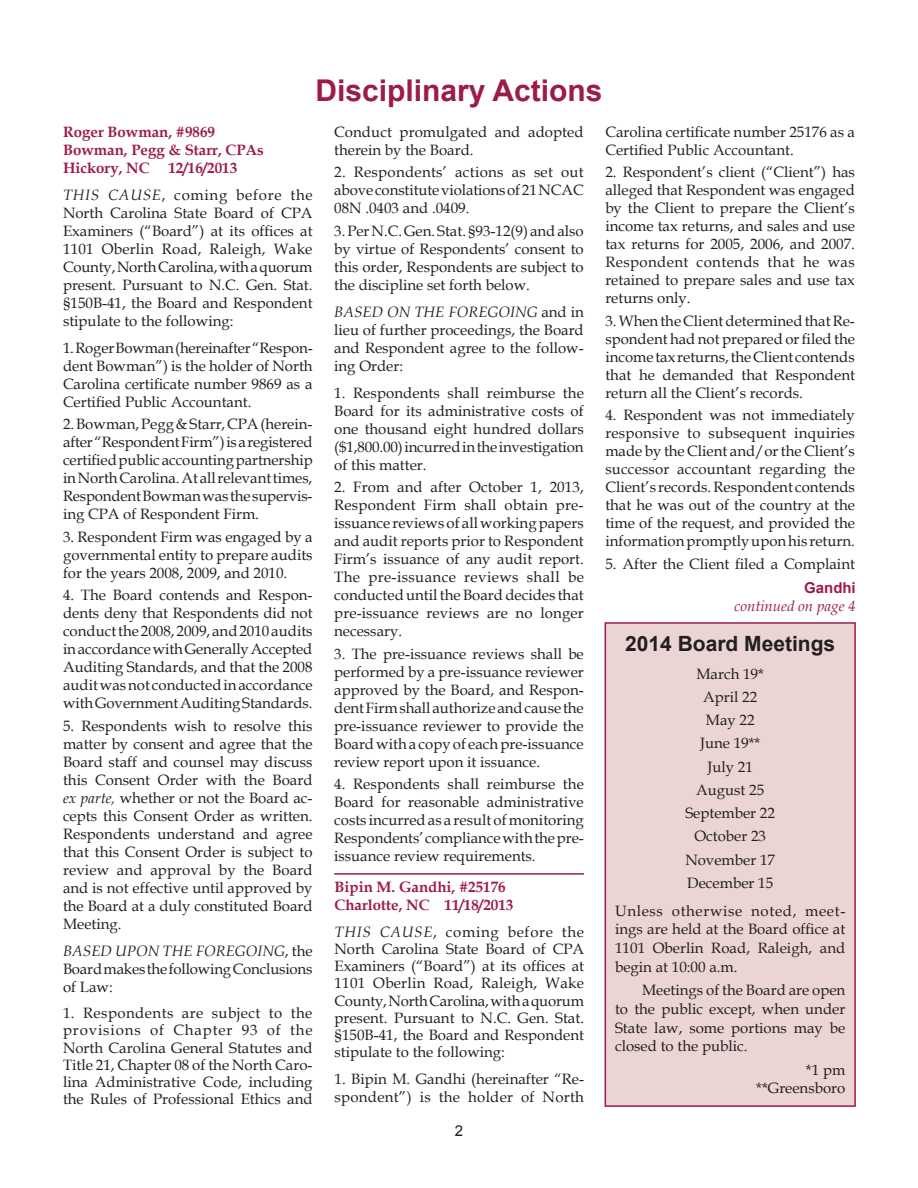
<style>
.page{position:relative;width:918px;height:1188px;background:#fff}
.page>*{position:absolute;margin:0;border:0;box-sizing:border-box;transform-origin:0 0}
.t1{font:700 30px "Arial";color:#9d1b49}
.t2{font:700 21px "Arial";color:#231f20}
.t3{font:15px/18px "Book Antiqua";color:#231f20;text-align:justify}
.t4{font:700 15px/18px "Book Antiqua";color:#9d1b49}
.t5{font:15px/27px "Book Antiqua";letter-spacing:.045em;color:#231f20}
.t6{font:italic 15px "Book Antiqua";color:#231f20}
.t7{font:italic 15px "Book Antiqua";color:#9d1b49}
.t8{font:700 15px "Arial";color:#9d1b49}
.t9{font:15px "Arial";color:#231f20}
.s1{font-weight:700;color:#9d1b49}
.s2{font-style:italic}
</style>
<div class="page">
<div style="left:605px;top:623px;width:250px;height:483px;background:#ead4d4"></div>
<div style="left:605px;top:622px;width:251px;height:485px;border:2px solid #9d1b49"></div>
<hr style="left:334px;top:873px;width:250px;height:2px;background:#9d1b49">
<h1 class="t1" style="left:315px;top:70px;width:289px">Disciplinary Actions</h1>
<p class="t4" style="left:63px;top:123px;width:202px">Roger Bowman, #9869<br>Bowman, Pegg &amp; Starr, CPAs<br>Hickory, NC</p>
<p class="t5" style="left:63px;top:154px;width:251px;text-indent:105px"><span class="s1">12/16/2013<br></span><span class="s2">THIS CAUSE</span>, coming before the</p>
<p class="t3" style="left:63px;top:203px;width:251px">North Carolina State Board of CPA Examiners (“Board”) at its offices at 1101 Oberlin Road, Raleigh, Wake County, North Carolina, with a quorum present. Pursuant to N.C. Gen. Stat. §150B-41, the Board and Respondent stipulate to the following:</p>
<p class="t3" style="left:63px;top:338px;width:251px">1. Roger Bowman (hereinafter “Respon&shy;dent Bowman”) is the holder of North Carolina certificate number 9869 as a Certified Public Accountant.</p>
<p class="t3" style="left:63px;top:415px;width:251px">2. Bowman, Pegg &amp; Starr, CPA (herein&shy;after “Respondent Firm”) is a registered certified public accounting partnership in North Carolina. At all relevant times, Respondent Bowman was the supervis&shy;ing CPA of Respondent Firm.</p>
<p class="t3" style="left:63px;top:527px;width:251px">3. Respondent Firm was engaged by a governmental entity to prepare audits for the years 2008, 2009, and 2010.</p>
<p class="t3" style="left:63px;top:586px;width:251px">4. The Board contends and Respon&shy;dents deny that Respondents did not conduct the 2008, 2009, and 2010 audits in accordance with Generally Accepted Auditing Standards, and that the 2008 audit was not conducted in accordance with Government Auditing Standards.</p>
<p class="t3" style="left:63px;top:716px;width:251px">5. Respondents wish to resolve this matter by consent and agree that the Board staff and counsel may discuss this Consent Order with the Board <span class="s2">EX PARTE,</span> whether or not the Board ac&shy;cepts this Consent Order as written.<br>Respondents understand and agree that this Consent Order is subject to review and approval by the Board and is not effective until approved by the Board at a duly constituted Board Meeting.</p>
<p class="t6" style="left:63px;top:940px;width:111px">BASED UPON THE</p>
<p class="t3" style="left:63px;top:941px;width:251px;text-indent:133px"><span class="s2">FORE GOING</span>, the Board makes the following Conclusions of Law:</p>
<p class="t3" style="left:63px;top:1004px;width:251px;line-height:17.2px">1. Respondents are subject to the provisions of Chapter 93 of the North Carolina General Statutes and Title 21, Chapter 08 of the North Caro&shy;lina Administrative Code, including the Rules of Professional Ethics and</p>
<p class="t3" style="left:334px;top:122px;width:251px">Conduct promulgated and adopted therein by the Board.</p>
<p class="t3" style="left:334px;top:163px;width:251px">2. Respondents’ actions as set out above constitute violations of 21 NCAC 08N .0403 and .0409.</p>
<p class="t3" style="left:334px;top:221px;width:251px">3. Per N.C. Gen. Stat. §93-12(9) and also by virtue of Respondents’ consent to this order, Respondents are subject to the discipline set forth below.</p>
<p class="t6" style="left:334px;top:301px;width:91px">BASED ON THE</p>
<p class="t3" style="left:334px;top:302px;width:251px;text-indent:114px"><span class="s2">FORE GOING</span> and in lieu of further proceedings, the Board and Respondent agree to the follow&shy;ing Order:</p>
<p class="t3" style="left:334px;top:383px;width:251px">1. Respondents shall reimburse the Board for its administrative costs of one thousand eight hundred dollars ($1,800.00) incurred in the investigation of this matter.</p>
<p class="t3" style="left:334px;top:478px;width:251px">2. From and after October 1, 2013, Respondent Firm shall obtain pre&shy;issuance reviews of all working papers and audit reports prior to Respondent Firm’s issuance of any audit report.<br>The pre-issuance reviews shall be conducted until the Board decides that pre-issuance reviews are no longer necessary.</p>
<p class="t3" style="left:334px;top:644px;width:251px">3. The pre-issuance reviews shall be performed by a pre-issuance reviewer approved by the Board, and Respon&shy;dent Firm shall authorize and cause the pre-issuance reviewer to provide the Board with a copy of each pre-issuance review report upon it issuance.</p>
<p class="t3" style="left:334px;top:775px;width:251px">4. Respondents shall reimburse the Board for reasonable administrative costs incurred as a result of monitoring Respondents’ compliance with the pre&shy;issuance review requirements.</p>
<p class="t4" style="left:335px;top:878px;width:180px">Bipin M. Gandhi, #25176<br>Charlotte, NC 11/18/2013</p>
<p class="t3" style="left:335px;top:923px;width:251px;line-height:17.2px"><span class="s2">THIS CAUSE</span>, coming before the North Carolina State Board of CPA Examiners (“Board”) at its offices at 1101 Oberlin Road, Raleigh, Wake County, North Carolina, with a quorum present. Pursuant to N.C. Gen. Stat. §150B-41, the Board and Respondent stipulate to the following:</p>
<p class="t3" style="left:335px;top:1070px;width:251px">1. Bipin M. Gandhi (hereinafter “Re&shy;spondent”) is the holder of North</p>
<p class="t9" style="left:455px;top:1121px;width:10px">2</p>
<p class="t3" style="left:605px;top:122px;width:251px">Carolina certificate number 25176 as a<br>Certified Public Accountant.</p>
<p class="t3" style="left:605px;top:163px;width:251px">2. Respondent’s client (“Client”) has alleged that Respondent was engaged by the Client to prepare the Client’s income tax returns, and sales and use tax returns for 2005, 2006, and 2007.<br>Respondent contends that he was retained to prepare sales and use tax returns only.</p>
<p class="t3" style="left:605px;top:311px;width:251px">3. When the Client determined that Re&shy;spondent had not prepared or filed the income tax returns, the Client contends that he demanded that Respondent return all the Client’s records.</p>
<p class="t3" style="left:605px;top:406px;width:251px">4. Respondent was not immediately responsive to subsequent inquiries made by the Client and/or the Client’s successor accountant regarding the Client’s records. Respondent contends that he was out of the country at the time of the request, and provided the information promptly upon his return.</p>
<p class="t3" style="left:605px;top:554px;width:251px">5. After the Client filed a Complaint</p>
<p class="t8" style="left:804px;top:578px;width:53px">Gandhi</p>
<p class="t7" style="left:734px;top:596px;width:123px">CONTINUED ON PAGE 4</p>
<h2 class="t2" style="left:625px;top:630px;width:212px">2014 Board Meetings</h2>
<p class="t3" style="left:685px;top:662px;width:91px;line-height:23.2px;text-align:center">March 19*<br>April 22<br>May 22<br>June 19**<br>July 21<br>August 25<br>September 22<br>October 23<br>November 17<br>December 15</p>
<p class="t3" style="left:615px;top:901px;width:232px;line-height:18.8px">Unless otherwise noted, meet&shy;ings are held at the Board office at 1101 Oberlin Road, Raleigh, and begin at 10:00 a.m.</p>
<p class="t3" style="left:615px;top:980px;width:232px;line-height:18.8px;text-indent:27px">Meetings of the Board are open to the public except, when under State law, some portions may be closed to the public.</p>
<p class="t3" style="left:756px;top:1060px;width:91px;line-height:18.8px;text-align:right">*1 pm **Greensboro</p>
</div>
